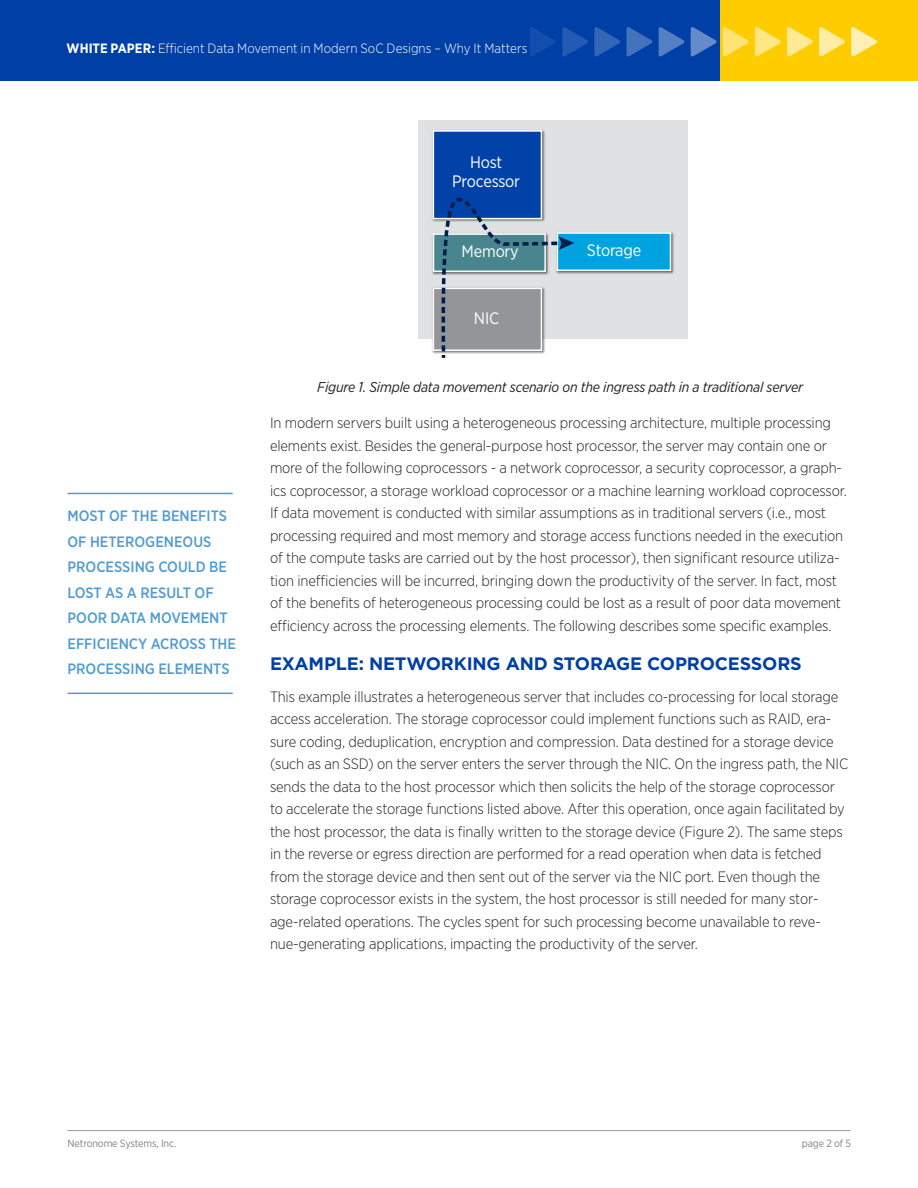
<style>
.page{position:relative;width:918px;height:1188px;background:#fff}
.page>*{position:absolute;margin:0;border:0;box-sizing:border-box;transform-origin:0 0}
._01_Heading_1{font:700 18px "Gotham";letter-spacing:-.01em;color:#0040a6}
.t1{font:16.5px/18.9px "Gotham Narrow";letter-spacing:-.01em;color:#fff;text-align:center}
._01_Body{font:300 15px/22.5px "Gotham Narrow";letter-spacing:-.01em;color:#231f20}
._02_Sidebar_Callout{font:500 15px/25.5px "Gotham Narrow";color:#509cd1}
.t2{font:italic 14.25px "Gotham Narrow";letter-spacing:-.01em;color:#231f20}
.t3{font:300 13.5px "Gotham Narrow";color:#fff}
.t4{font:10.5px "Gotham Narrow";letter-spacing:-.01em;color:#808285}
.s1{font-weight:700}
</style>
<div class="page">
<div style="left:719px;top:0;width:199px;height:81px;background:#fc0"></div>
<div style="left:0;top:0;width:719px;height:81px;background:#0040a6"></div>
<svg style="left:851px;top:27px;width:26px;height:29px"></svg>
<svg style="left:819px;top:27px;width:26px;height:29px"></svg>
<svg style="left:787px;top:27px;width:26px;height:29px"></svg>
<svg style="left:755px;top:27px;width:26px;height:29px"></svg>
<svg style="left:723px;top:27px;width:26px;height:29px"></svg>
<svg style="left:691px;top:27px;width:26px;height:29px"></svg>
<svg style="left:659px;top:27px;width:25px;height:29px"></svg>
<svg style="left:627px;top:27px;width:25px;height:29px"></svg>
<svg style="left:594px;top:27px;width:26px;height:29px"></svg>
<svg style="left:562px;top:27px;width:26px;height:29px"></svg>
<svg style="left:530px;top:27px;width:25px;height:29px"></svg>
<hr style="left:68px;top:1130px;width:782px;height:1px;background:#939598">
<div style="left:418px;top:120px;width:270px;height:218px;background:#e0e1e3"></div>
<img style="left:432px;top:235px;width:8px;height:40px">
<div style="left:434px;top:234px;width:111px;height:37px;background:#48858e"></div>
<div style="left:433px;top:233px;width:113px;height:39px;border:1px solid #fff"></div>
<img style="left:574px;top:232px;width:100px;height:42px">
<div style="left:557px;top:233px;width:113px;height:37px;background:#00a2df"></div>
<div style="left:557px;top:232px;width:114px;height:39px;border:1px solid #fff"></div>
<img style="left:432px;top:130px;width:113px;height:92px">
<div style="left:433px;top:131px;width:108px;height:88px;background:#0042a7"></div>
<div style="left:433px;top:130px;width:109px;height:89px;border:1px solid #fff"></div>
<img style="left:431px;top:290px;width:9px;height:64px">
<div style="left:433px;top:288px;width:108px;height:62px;background:#939598"></div>
<div style="left:433px;top:288px;width:109px;height:63px;border:1px solid #fff"></div>
<svg style="left:440px;top:197px;width:134px;height:161px"></svg>
<hr style="left:68px;top:493px;width:165px;height:1px;background:#509cd1">
<hr style="left:68px;top:693px;width:165px;height:1px;background:#509cd1">
<p class="t3" style="left:67px;top:40px;width:462px"><span class="s1">WHITE PAPER:</span> Efficient Data Movement in Modern SoC Designs – Why It Matters</p>
<p class="t1" style="left:452px;top:152px;width:69px">Host<br>Processor</p>
<p class="t1" style="left:462px;top:241px;width:59px">Memory</p>
<p class="t1" style="left:587px;top:241px;width:56px">Storage</p>
<p class="_02_Sidebar_Callout" style="left:68px;top:503px;width:170px">MOST OF THE BENEFITS<br>OF HETEROGENEOUS<br>PROCESSING COULD BE<br>LOST AS A RESULT OF<br>POOR DATA MOVEMENT<br>EFFICIENCY ACROSS THE<br>PROCESSING ELEMENTS</p>
<p class="t1" style="left:474px;top:308px;width:27px">NIC</p>
<p class="t2" style="left:317px;top:379px;width:487px">Figure 1. Simple data movement scenario on the ingress path in a traditional server</p>
<p class="_01_Body" style="left:270px;top:411px;width:578px">In modern servers built using a heterogeneous processing architecture, multiple processing elements exist. Besides the general-purpose host processor, the server may contain one or more of the following coprocessors - a network coprocessor, a security coprocessor, a graph&shy;ics coprocessor, a storage workload coprocessor or a machine learning workload coprocessor.<br>If data movement is conducted with similar assumptions as in traditional servers (i.e., most processing required and most memory and storage access functions needed in the execution of the compute tasks are carried out by the host processor), then significant resource utiliza&shy;tion inefficiencies will be incurred, bringing down the productivity of the server. In fact, most of the benefits of heterogeneous processing could be lost as a result of poor data movement efficiency across the processing elements. The following describes some specific examples.</p>
<p class="_01_Heading_1" style="left:270px;top:652px;width:533px">EXAMPLE: NETWORKING AND STORAGE COPROCESSORS</p>
<p class="_01_Body" style="left:270px;top:685px;width:580px">This example illustrates a heterogeneous server that includes co-processing for local storage access acceleration. The storage coprocessor could implement functions such as RAID, era&shy;sure coding, deduplication, encryption and compression. Data destined for a storage device (such as an SSD) on the server enters the server through the NIC. On the ingress path, the NIC sends the data to the host processor which then solicits the help of the storage coprocessor to accelerate the storage functions listed above. After this operation, once again facilitated by the host processor, the data is finally written to the storage device (Figure 2). The same steps in the reverse or egress direction are performed for a read operation when data is fetched from the storage device and then sent out of the server via the NIC port. Even though the storage coprocessor exists in the system, the host processor is still needed for many stor&shy;age-related operations. The cycles spent for such processing become unavailable to reve&shy;nue-generating applications, impacting the productivity of the server.</p>
<p class="t4" style="left:68px;top:1137px;width:110px">Netronome Systems, Inc.</p>
<p class="t4" style="left:802px;top:1137px;width:51px">page 2 of 5</p>
</div>
